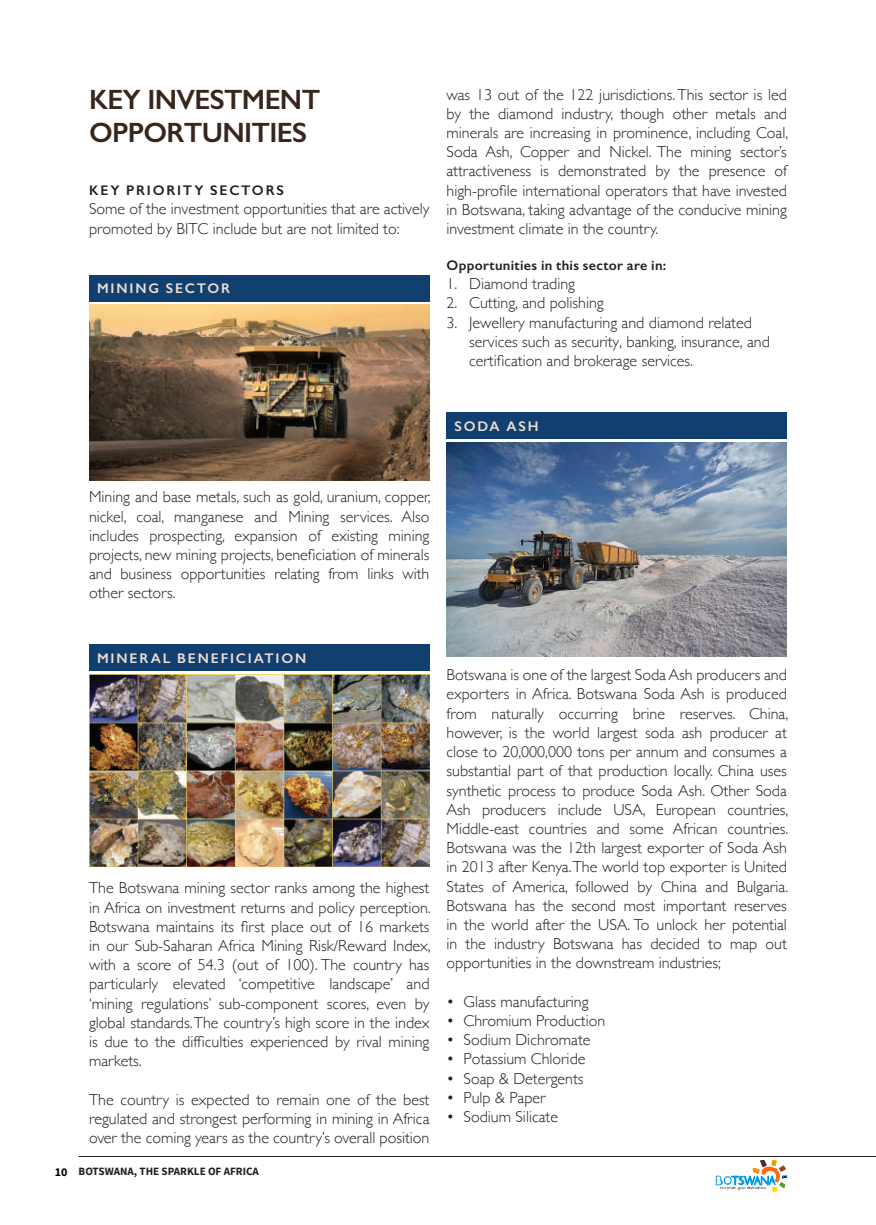
<style>
.page{position:relative;width:876px;height:1225px;background:#fff}
.page>*{position:absolute;margin:0;border:0;box-sizing:border-box;transform-origin:0 0}
.t1{font:600 28px/33.6px "Gill Sans";letter-spacing:-.025em;color:#38261c}
.t2{font:300 16px/19.2px "Gill Sans";color:#231f20;text-align:justify}
.t3{font:600 14px "Gill Sans";letter-spacing:.135em;color:#eedfd5}
.t4{font:600 14px "Gill Sans";letter-spacing:.025em;color:#231f20}
.t5{font:600 14px "Gill Sans";letter-spacing:.13em;color:#231f20}
.t6{font:700 11.2px "Source Sans Pro";color:#231f20}
.s1{font-size:12px;color:#000}
</style>
<div class="page">
<hr style="left:79px;top:1156px;width:797px;height:1px;background:#231f20">
<div style="left:89px;top:275px;width:340px;height:26px;background:#113f6f"></div>
<div style="left:89px;top:645px;width:340px;height:26px;background:#113f6f"></div>
<div style="left:446px;top:412px;width:341px;height:26px;background:#113f6f"></div>
<img style="left:89px;top:304px;width:340px;height:176px">
<img style="left:89px;top:674px;width:340px;height:192px">
<img style="left:446px;top:442px;width:341px;height:214px">
<svg style="left:716px;top:1160px;width:71px;height:32px"></svg>
<h1 class="t1" style="left:89px;top:82px;width:233px">KEY INVESTMENT<br>OPPORTUNITIES</h1>
<p class="t5" style="left:89px;top:182px;width:196px">KEY PRIORITY SECTORS</p>
<p class="t2" style="left:89px;top:199px;width:342px">Some of the investment opportunities that are actively promoted by BITC include but are not limited to:</p>
<p class="t3" style="left:97px;top:280px;width:135px">MINING SECTOR</p>
<p class="t2" style="left:446px;top:84px;width:343px">was 13 out of the 122 jurisdictions. This sector is led by the diamond industry, though other metals and minerals are increasing in prominence, including Coal, Soda Ash, Copper and Nickel. The mining sector’s attractiveness is demonstrated by the presence of high-profile international operators that have invested in Botswana, taking advantage of the conducive mining investment climate in the country.</p>
<p class="t4" style="left:446px;top:257px;width:221px">Opportunities in this sector are in:</p>
<p class="t2" style="left:446px;top:274px;width:130px">1. Diamond trading</p>
<p class="t2" style="left:446px;top:293px;width:159px">2. Cutting, and polishing</p>
<p class="t2" style="left:469px;top:312px;width:302px;text-align:left;text-indent:-23px">3. Jewellery manufacturing and diamond related services such as security, banking, insurance, and certification and brokerage services.</p>
<p class="t3" style="left:454px;top:417px;width:86px">SODA ASH</p>
<p class="t2" style="left:89px;top:487px;width:343px">Mining and base metals, such as gold, uranium, copper, nickel, coal, manganese and Mining services. Also includes prospecting, expansion of existing mining projects, new mining projects, beneficiation of minerals and business opportunities relating from links with other sectors.</p>
<p class="t3" style="left:97px;top:649px;width:211px">MINERAL BENEFICIATION</p>
<p class="t2" style="left:89px;top:878px;width:343px">The Botswana mining sector ranks among the highest in Africa on investment returns and policy perception.<br>Botswana maintains its first place out of 16 markets in our Sub-Saharan Africa Mining Risk/Reward Index, with a score of 54.3 (out of 100). The country has particularly elevated ‘competitive landscape’ and ‘mining regulations’ sub-component scores, even by global standards. The country’s high score in the index is due to the difficulties experienced by rival mining markets.</p>
<p class="t2" style="left:89px;top:1089px;width:342px">The country is expected to remain one of the best regulated and strongest performing in mining in Africa over the coming years as the country’s overall position</p>
<p class="t6" style="left:55px;top:1163px;width:206px"><span class="s1">10</span> BOTSWANA, THE SPARKLE OF AFRICA</p>
<p class="t2" style="left:446px;top:664px;width:343px">Botswana is one of the largest Soda Ash producers and exporters in Africa. Botswana Soda Ash is produced from naturally occurring brine reserves. China, however, is the world largest soda ash producer at close to 20,000,000 tons per annum and consumes a substantial part of that production locally. China uses synthetic process to produce Soda Ash. Other Soda Ash producers include USA, European countries, Middle-east countries and some African countries.<br>Botswana was the 12th largest exporter of Soda Ash in 2013 after Kenya. The world top exporter is United States of America, followed by China and Bulgaria.<br>Botswana has the second most important reserves in the world after the USA. To unlock her potential in the industry Botswana has decided to map out opportunities in the downstream industries;</p>
<p class="t2" style="left:446px;top:991px;width:143px">• Glass manufacturing</p>
<p class="t2" style="left:446px;top:1010px;width:160px">• Chromium Production</p>
<p class="t2" style="left:446px;top:1029px;width:145px">• Sodium Dichromate</p>
<p class="t2" style="left:446px;top:1048px;width:140px">• Potassium Chloride</p>
<p class="t2" style="left:446px;top:1068px;width:139px">• Soap &amp; Detergents</p>
<p class="t2" style="left:446px;top:1087px;width:101px">• Pulp &amp; Paper</p>
<p class="t2" style="left:446px;top:1106px;width:113px">• Sodium Silicate</p>
</div>
